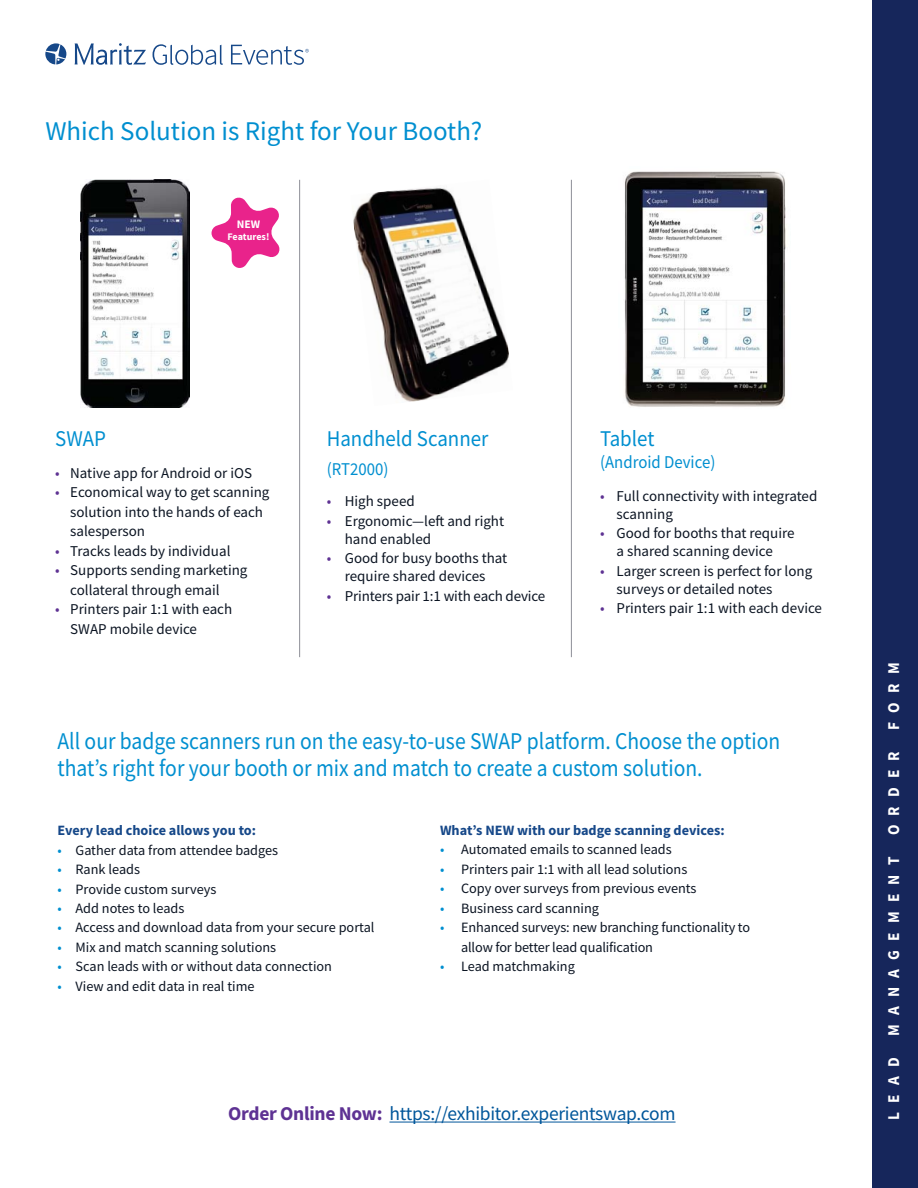
<style>
.page{position:relative;width:918px;height:1188px;background:#fff}
.page>*{position:absolute;margin:0;border:0;box-sizing:border-box;transform-origin:0 0}
.t1{font:27px "Source Sans Pro";color:#008fd0}
.t2{font:24px/27px "Source Sans Pro";color:#008fd0;scale:.9 1}
.t3{font:22.5px "Source Sans Pro";color:#008fd0;scale:.93 1}
.t4{font:19.5px "Source Sans Pro";letter-spacing:-.015em;color:#00569a}
.t5{font:18px "Source Sans Pro";color:#008fd0;scale:.93 1}
.t6{font:700 16.5px "Source Sans Pro";letter-spacing:.6em;color:#fff;scale:.93 1}
.t7{font:15px/18px "Source Sans Pro";color:#0b1422}
.t8{font:14.25px/19.5px "Source Sans Pro";color:#0b1422}
.t9{font:700 14.25px "Source Sans Pro";color:#164889}
.t10{font:700 11.55px "Source Sans Pro";color:#fff}
.t11{font:700 10.05px "Source Sans Pro";letter-spacing:-.01em;color:#fff}
.s1{color:#5e3293}
.s2{color:#008fd0}
.s3{font-weight:700;color:#5e3293}
</style>
<div class="page">
<img style="left:624px;top:171px;width:162px;height:236px">
<img style="left:353px;top:187px;width:156px;height:215px">
<hr style="left:389px;top:1122px;width:287px;height:1px;background:#00569a">
<img style="left:80px;top:179px;width:110px;height:228px">
<div style="left:872px;top:0;width:46px;height:1188px;background:#16265b"></div>
<svg style="left:212px;top:198px;width:67px;height:70px"></svg>
<hr style="left:299px;top:180px;width:1px;height:477px;background:#8d8f97">
<hr style="left:571px;top:180px;width:1px;height:477px;background:#8d8f97">
<svg style="left:75px;top:43px;width:71px;height:22px"></svg>
<svg style="left:45px;top:43px;width:21px;height:21px"></svg>
<svg style="left:153px;top:44px;width:70px;height:21px"></svg>
<svg style="left:231px;top:45px;width:78px;height:20px"></svg>
<h1 class="t1" style="left:45px;top:120px;width:438px">Which Solution is Right for Your Booth?</h1>
<p class="t10" style="left:237px;top:220px;width:25px">NEW</p>
<p class="t11" style="left:228px;top:233px;width:43px">Features!</p>
<h3 class="t3" style="left:55px;top:430px;width:56px">SWAP</h3>
<p class="t7" style="left:55px;top:465px;width:198px"><span class="s1">•</span> Native app for Android or iOS</p>
<p class="t7" style="left:70px;top:484px;width:201px;line-height:19.5px;text-indent:-15px"><span class="s1">•</span> Economical way to get scanning solution into the hands of each salesperson</p>
<p class="t7" style="left:55px;top:543px;width:177px"><span class="s1">•</span> Tracks leads by individual</p>
<p class="t7" style="left:70px;top:562px;width:179px;line-height:19.5px;text-indent:-15px"><span class="s1">•</span> Supports sending marketing collateral through email</p>
<p class="t7" style="left:70px;top:601px;width:164px;line-height:19.5px;text-indent:-15px"><span class="s1">•</span> Printers pair 1:1 with each<br>SWAP mobile device</p>
<h3 class="t3" style="left:327px;top:430px;width:175px">Handheld Scanner</h3>
<p class="t5" style="left:327px;top:462px;width:68px">(RT2000)</p>
<p class="t7" style="left:327px;top:494px;width:90px"><span class="s1">•</span> High speed</p>
<p class="t7" style="left:345px;top:513px;width:161px;text-indent:-18px"><span class="s1">•</span> Ergonomic—left and right hand enabled</p>
<p class="t7" style="left:327px;top:551px;width:182px;text-align:center"><span class="s1">•</span> Good for busy booths that require shared devices</p>
<p class="t7" style="left:327px;top:588px;width:220px"><span class="s1">•</span> Printers pair 1:1 with each device</p>
<h3 class="t3" style="left:600px;top:430px;width:60px">Tablet</h3>
<p class="t5" style="left:600px;top:455px;width:126px">(Android Device)</p>
<p class="t7" style="left:617px;top:488px;width:202px;text-indent:-16px"><span class="s1">•</span> Full connectivity with integrated scanning</p>
<p class="t7" style="left:600px;top:526px;width:196px;text-align:center"><span class="s1">•</span> Good for booths that require a shared scanning device</p>
<p class="t7" style="left:617px;top:563px;width:197px;text-indent:-16px"><span class="s1">•</span> Larger screen is perfect for long surveys or detailed notes</p>
<p class="t7" style="left:600px;top:601px;width:223px"><span class="s1">•</span> Printers pair 1:1 with each device</p>
<h2 class="t2" style="left:58px;top:729px;width:804px">All our badge scanners run on the easy-to-use SWAP platform. Choose the option that’s right for your booth or mix and match to create a custom solution.</h2>
<p class="t9" style="left:58px;top:825px;width:200px">Every lead choice allows you to:</p>
<p class="t8" style="left:58px;top:841px;width:222px"><span class="s2">•</span> Gather data from attendee badges</p>
<p class="t8" style="left:58px;top:861px;width:84px"><span class="s2">•</span> Rank leads</p>
<p class="t8" style="left:58px;top:880px;width:160px"><span class="s2">•</span> Provide custom surveys</p>
<p class="t8" style="left:58px;top:900px;width:128px"><span class="s2">•</span> Add notes to leads</p>
<p class="t8" style="left:58px;top:919px;width:319px"><span class="s2">•</span> Access and download data from your secure portal</p>
<p class="t8" style="left:58px;top:939px;width:220px"><span class="s2">•</span> Mix and match scanning solutions</p>
<p class="t8" style="left:58px;top:958px;width:276px"><span class="s2">•</span> Scan leads with or without data connection</p>
<p class="t8" style="left:58px;top:978px;width:199px"><span class="s2">•</span> View and edit data in real time</p>
<p class="t9" style="left:440px;top:825px;width:286px">What’s NEW with our badge scanning devices:</p>
<p class="t8" style="left:440px;top:841px;width:233px"><span class="s2">•</span> Automated emails to scanned leads</p>
<p class="t8" style="left:440px;top:861px;width:249px"><span class="s2">•</span> Printers pair 1:1 with all lead solutions</p>
<p class="t8" style="left:440px;top:880px;width:258px"><span class="s2">•</span> Copy over surveys from previous events</p>
<p class="t8" style="left:440px;top:900px;width:160px"><span class="s2">•</span> Business card scanning</p>
<p class="t8" style="left:461px;top:919px;width:291px;text-indent:-21px"><span class="s2">•</span> Enhanced surveys: new branching functionality to allow for better lead qualification</p>
<p class="t8" style="left:440px;top:958px;width:136px"><span class="s2">•</span> Lead matchmaking</p>
<h3 class="t4" style="left:228px;top:1106px;width:449px"><span class="s3">Order Online Now:</span> https://exhibitor.experientswap.com</h3>
<p class="t6" style="left:887px;top:730px;width:74px;rotate:-90deg">FORM</p>
<p class="t6" style="left:887px;top:835px;width:92px;rotate:-90deg">ORDER</p>
<p class="t6" style="left:887px;top:1036px;width:194px;rotate:-90deg">MANAGEMENT</p>
<p class="t6" style="left:887px;top:1120px;width:69px;rotate:-90deg">LEAD</p>
</div>
